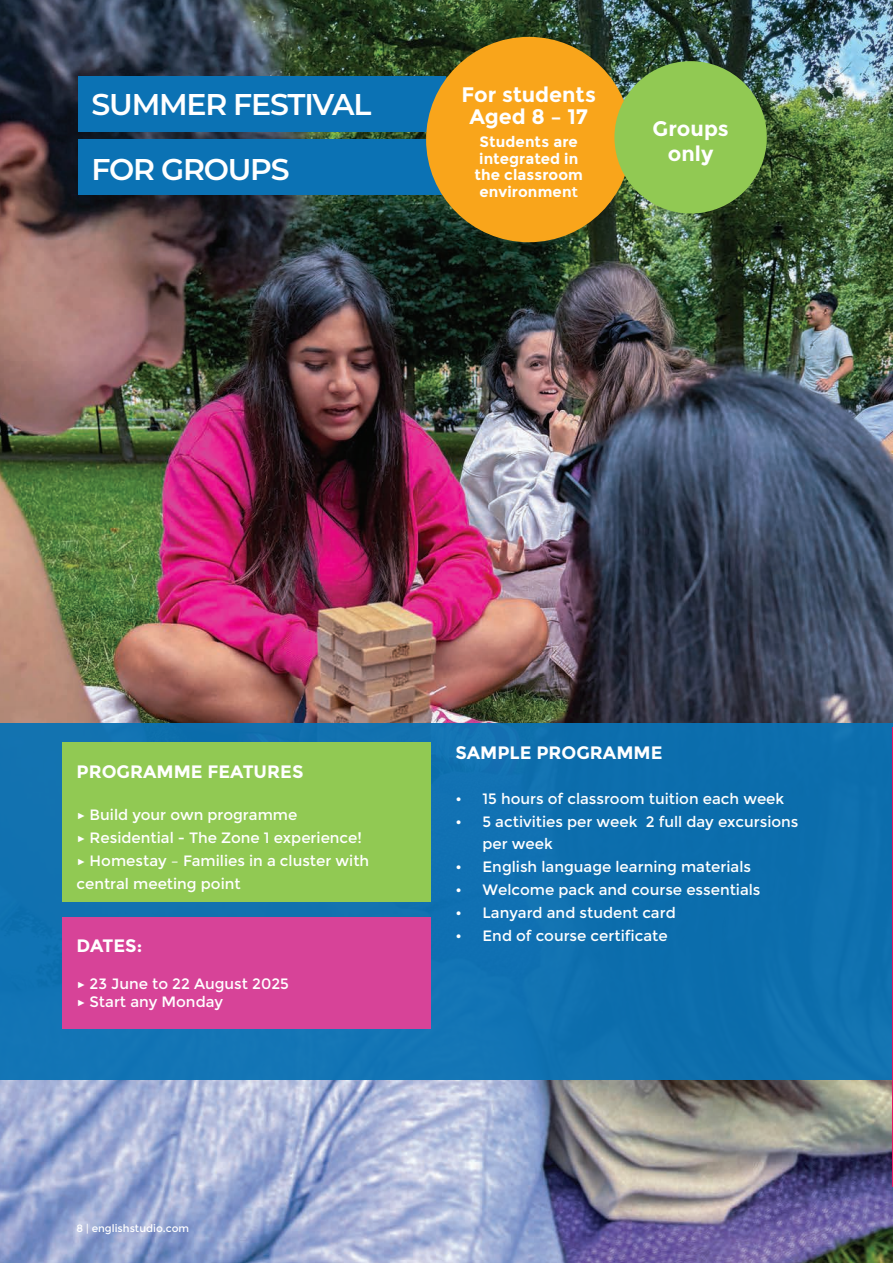
<style>
.page{position:relative;width:893px;height:1263px;background:#fff}
.page>*{position:absolute;margin:0;border:0;box-sizing:border-box;transform-origin:0 0}
.t1{font:600 30px/65.4px "Montserrat";letter-spacing:-.04em;color:#fff}
.t2{font:700 21px/22.2px "Montserrat";color:#fff;text-align:center}
.t3{font:700 18px "Montserrat";color:#fff}
.t4{font:15px/22.8px "Montserrat";color:#fff}
.t5{font:700 15px/16.8px "Montserrat";letter-spacing:.01em;color:#fff;text-align:center}
.t6{font:10.5px "Montserrat";color:#fff}
.s1{font-weight:600}
.s2{font-weight:300}
</style>
<div class="page">
<img style="left:0;top:0;width:893px;height:1263px">
<hr style="left:892px;top:1158px;width:1px;height:105px;background:#858484">
<div style="left:0;top:723px;width:893px;height:357px;background:#0b72b4"></div>
<div style="left:62px;top:742px;width:369px;height:159px;background:#91c953"></div>
<div style="left:62px;top:917px;width:369px;height:111px;background:#d74398"></div>
<div style="left:79px;top:77px;width:367px;height:55px;background:#0b72b4"></div>
<div style="left:79px;top:140px;width:367px;height:55px;background:#0b72b4"></div>
<div style="left:426px;top:37px;width:205px;height:205px;background:#f9a51b;border-radius:50%"></div>
<div style="left:614px;top:61px;width:153px;height:152px;background:#91c953;border-radius:50%"></div>
<hr style="left:892px;top:727px;width:1px;height:459px;background:#ec1162">
<h1 class="t1" style="left:92px;top:70px;width:281px">SUMMER FESTIVAL<br>FOR GROUPS</h1>
<h2 class="t2" style="left:462px;top:83px;width:136px">For students<br>Aged 8 – 17</h2>
<p class="t5" style="left:474px;top:133px;width:110px">Students are integrated in the classroom environmen<span class="s1">t</span></p>
<h2 class="t2" style="left:652px;top:116px;width:78px;line-height:25.2px">Groups only</h2>
<p class="t3" style="left:77px;top:760px;width:228px">PROGRAMME FEATURES</p>
<p class="t4" style="left:77px;top:804px;width:294px"><span class="s2">▶</span> Build your own programme<br><span class="s2">▶</span> Residential - The Zone 1 experience! <span class="s2">▶</span> Homestay – Families in a cluster with central meeting point</p>
<p class="t3" style="left:77px;top:934px;width:67px">DATES:</p>
<p class="t4" style="left:77px;top:975px;width:214px;line-height:18px"><span class="s2">▶</span> 23 June to 22 August 2025 <span class="s2">▶</span> Start any Monday</p>
<p class="t6" style="left:77px;top:1222px;width:114px">8 | englishstudio.com</p>
<p class="t3" style="left:455px;top:742px;width:208px">SAMPLE PROGRAMME</p>
<p class="t4" style="left:455px;top:787px;width:330px">• 15 hours of classroom tuition each week</p>
<p class="t4" style="left:482px;top:810px;width:318px;text-indent:-27px">• 5 activities per week 2 full day excursions per week</p>
<p class="t4" style="left:455px;top:856px;width:297px">• English language learning materials</p>
<p class="t4" style="left:455px;top:878px;width:307px">• Welcome pack and course essentials</p>
<p class="t4" style="left:455px;top:901px;width:222px">• Lanyard and student card</p>
<p class="t4" style="left:455px;top:924px;width:214px">• End of course certificate</p>
</div>
